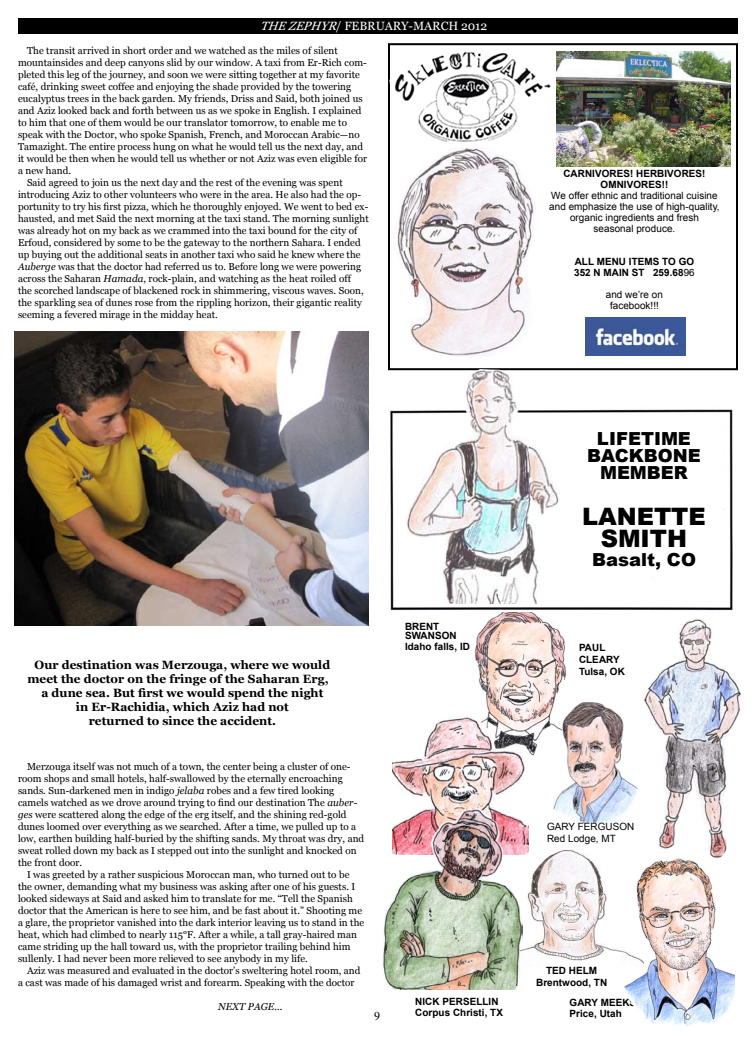
<style>
.page{position:relative;width:756px;height:1044px;background:#fff}
.page>*{position:absolute;margin:0;border:0;box-sizing:border-box;transform-origin:0 0}
.t1{font:900 24px/22px "Arial";color:#000;text-align:center}
.t2{font:900 18px/17px "Arial";color:#000;text-align:center}
.t3{font:700 12px "Georgia";color:#000}
.t4{font:12px "Georgia";color:#fff}
.t5{font:12px "Times New Roman";color:#000}
.t6{font:10px/12px "Georgia";color:#000}
.t7{font:700 10px/11px "Arial";color:#000}
.t8{font:10px/11px "Arial";color:#000;text-align:center}
.t9{font:italic 10px "Georgia";color:#000}
.s1{font-style:italic}
.s2{font-weight:400}
</style>
<div class="page">
<div style="left:18px;top:18px;width:720px;height:16px;background:#000"></div>
<img style="left:475px;top:612px;width:91px;height:144px">
<img style="left:392px;top:715px;width:136px;height:130px">
<img style="left:522px;top:845px;width:100px;height:116px">
<img style="left:622px;top:858px;width:112px;height:169px">
<img style="left:382px;top:808px;width:140px;height:182px">
<div style="left:388px;top:43px;width:350px;height:327px;border:2px solid #000"></div>
<img style="left:557px;top:51px;width:173px;height:115px">
<img style="left:390px;top:50px;width:161px;height:94px">
<img style="left:397px;top:148px;width:138px;height:208px">
<img style="left:585px;top:318px;width:101px;height:37px">
<img style="left:390px;top:409px;width:343px;height:202px">
<img style="left:405px;top:369px;width:156px;height:235px">
<img style="left:14px;top:331px;width:355px;height:295px">
<img style="left:644px;top:619px;width:97px;height:239px">
<img style="left:552px;top:702px;width:86px;height:121px">
<p class="t4" style="left:260px;top:19px;width:229px"><span class="s1">THEZEPHYR</span>/ FEBRUARY-MARCH 2012</p>
<p class="t6" style="left:27px;top:44px;width:313px">The transit arrived in short order and we watched as the miles of silent</p>
<p class="t6" style="left:18px;top:56px;width:351px">mountainsides and deep canyons slid by our window. A taxi from Er-Rich com-</p>
<p class="t6" style="left:18px;top:68px;width:344px">pleted this leg of the journey, and soon we were sitting together at my favorite</p>
<p class="t6" style="left:18px;top:80px;width:335px">café, drinking sweet coffee and enjoying the shade provided by the towering</p>
<p class="t6" style="left:18px;top:92px;width:347px">eucalyptus trees in the back garden. My friends, Driss and Said, both joined us</p>
<p class="t6" style="left:18px;top:104px;width:345px">and Aziz looked back and forth between us as we spoke in English. I explained</p>
<p class="t6" style="left:18px;top:116px;width:331px">to him that one of them would be our translator tomorrow, to enable me to</p>
<p class="t6" style="left:18px;top:128px;width:344px">speak with the Doctor, who spoke Spanish, French, and Moroccan Arabic—no</p>
<p class="t6" style="left:18px;top:140px;width:347px">Tamazight. The entire process hung on what he would tell us the next day, and</p>
<p class="t6" style="left:18px;top:152px;width:351px">it would be then when he would tell us whether or not Aziz was even eligible for</p>
<p class="t6" style="left:18px;top:164px;width:55px">a new hand.</p>
<p class="t6" style="left:27px;top:176px;width:318px">Said agreed to join us the next day and the rest of the evening was spent</p>
<p class="t6" style="left:18px;top:188px;width:345px">introducing Aziz to other volunteers who were in the area. He also had the op-</p>
<p class="t6" style="left:18px;top:200px;width:352px">portunity to try his first pizza, which he thoroughly enjoyed. We went to bed ex-</p>
<p class="t6" style="left:18px;top:212px;width:353px">hausted, and met Said the next morning at the taxi stand. The morning sunlight</p>
<p class="t6" style="left:18px;top:224px;width:341px">was already hot on my back as we crammed into the taxi bound for the city of</p>
<p class="t6" style="left:18px;top:236px;width:345px">Erfoud, considered by some to be the gateway to the northern Sahara. I ended</p>
<p class="t6" style="left:18px;top:248px;width:344px">up buying out the additional seats in another taxi who said he knew where the</p>
<p class="t6" style="left:18px;top:260px;width:345px"><span class="s1">Auberge</span> was that the doctor had referred us to. Before long we were powering</p>
<p class="t6" style="left:18px;top:272px;width:334px">across the Saharan <span class="s1">Hamada</span>, rock-plain, and watching as the heat roiled off</p>
<p class="t6" style="left:18px;top:284px;width:347px">the scorched landscape of blackened rock in shimmering, viscous waves. Soon,</p>
<p class="t6" style="left:18px;top:296px;width:346px">the sparkling sea of dunes rose from the rippling horizon, their gigantic reality</p>
<p class="t6" style="left:18px;top:308px;width:202px">seeming a fevered mirage in the midday heat.</p>
<p class="t3" style="left:35px;top:658px;width:297px">Our destination was Merzouga, where we would</p>
<p class="t3" style="left:27px;top:672px;width:303px">meet the doctor on the fringe of the Saharan Erg,</p>
<p class="t3" style="left:41px;top:686px;width:284px">a dune sea. But first we would spend the night</p>
<p class="t3" style="left:76px;top:700px;width:215px">in Er-Rachidia, which Aziz had not</p>
<p class="t3" style="left:89px;top:714px;width:189px">returned to since the accident.</p>
<p class="t6" style="left:18px;top:760px;width:348px;text-indent:9px">Merzouga itself was not much of a town, the center being a cluster of one&shy;room shops and small hotels, half-swallowed by the eternally encroaching sands. Sun-darkened men in indigo <span class="s1">jelaba</span> robes and a few tired looking camels watched as we drove around trying to find our destination The <span class="s1">auber&shy;ges</span> were scattered along the edge of the erg itself, and the shining red-gold dunes loomed over everything as we searched. After a time, we pulled up to a low, earthen building half-buried by the shifting sands. My throat was dry, and sweat rolled down my back as I stepped out into the sunlight and knocked on the front door.</p>
<p class="t6" style="left:18px;top:868px;width:348px;text-indent:9px">I was greeted by a rather suspicious Moroccan man, who turned out to be the owner, demanding what my business was asking after one of his guests. I looked sideways at Said and asked him to translate for me. “Tell the Spanish doctor that the American is here to see him, and be fast about it.” Shooting me a glare, the proprietor vanished into the dark interior leaving us to stand in the heat, which had climbed to nearly 115°F. After a while, a tall gray-haired man came striding up the hall toward us, with the proprietor trailing behind him sullenly. I had never been more relieved to see anybody in my life.</p>
<p class="t6" style="left:18px;top:964px;width:344px;text-indent:9px">Aziz was measured and evaluated in the doctor’s sweltering hotel room, and a cast was made of his damaged wrist and forearm. Speaking with the doctor</p>
<p class="t7" style="left:405px;top:622px;width:53px;line-height:9px">BRENT<br>SWANSON</p>
<p class="t7" style="left:405px;top:641px;width:67px">Idaho falls, ID</p>
<p class="t7" style="left:563px;top:168px;width:144px;text-align:center">CARNIVORES! HERBIVORES!<br>OMNIVORES!!</p>
<p class="t8" style="left:549px;top:190px;width:172px">We offer ethnic and traditional cuisine and emphasize the use of high-quality, organic ingredients and fresh seasonal produce.</p>
<p class="t7" style="left:574px;top:256px;width:122px">ALL MENU ITEMS TO GO<br>352 N MAIN ST 259.68<span class="s2">96</span></p>
<p class="t8" style="left:606px;top:289px;width:59px">and we’re on facebook!!!</p>
<h2 class="t2" style="left:587px;top:429px;width:115px">LIFETIME<br>BACKBONE<br>MEMBER</h2>
<h1 class="t1" style="left:582px;top:505px;width:125px">LANETTE<br>SMITH</h1>
<h2 class="t2" style="left:592px;top:550px;width:105px">Basalt, CO</h2>
<p class="t7" style="left:579px;top:642px;width:47px;line-height:12px">PAUL<br>CLEARY<br>Tulsa, OK</p>
<p class="t8" style="left:547px;top:821px;width:89px;line-height:12px;text-align:left">GARY FERGUSON<br>Red Lodge, MT</p>
<p class="t7" style="left:536px;top:965px;width:73px;line-height:12px;text-align:center">TED HELM<br>Brentwood, TN</p>
<p class="t9" style="left:218px;top:1000px;width:66px">NEXT PAGE...</p>
<p class="t5" style="left:374px;top:1008px;width:7px">9</p>
<p class="t7" style="left:415px;top:996px;width:89px">NICK PERSELLIN<br>Corpus Christi, TX</p>
<p class="t7" style="left:570px;top:998px;width:68px">GARY MEEKS<br>Price, Utah</p>
</div>
